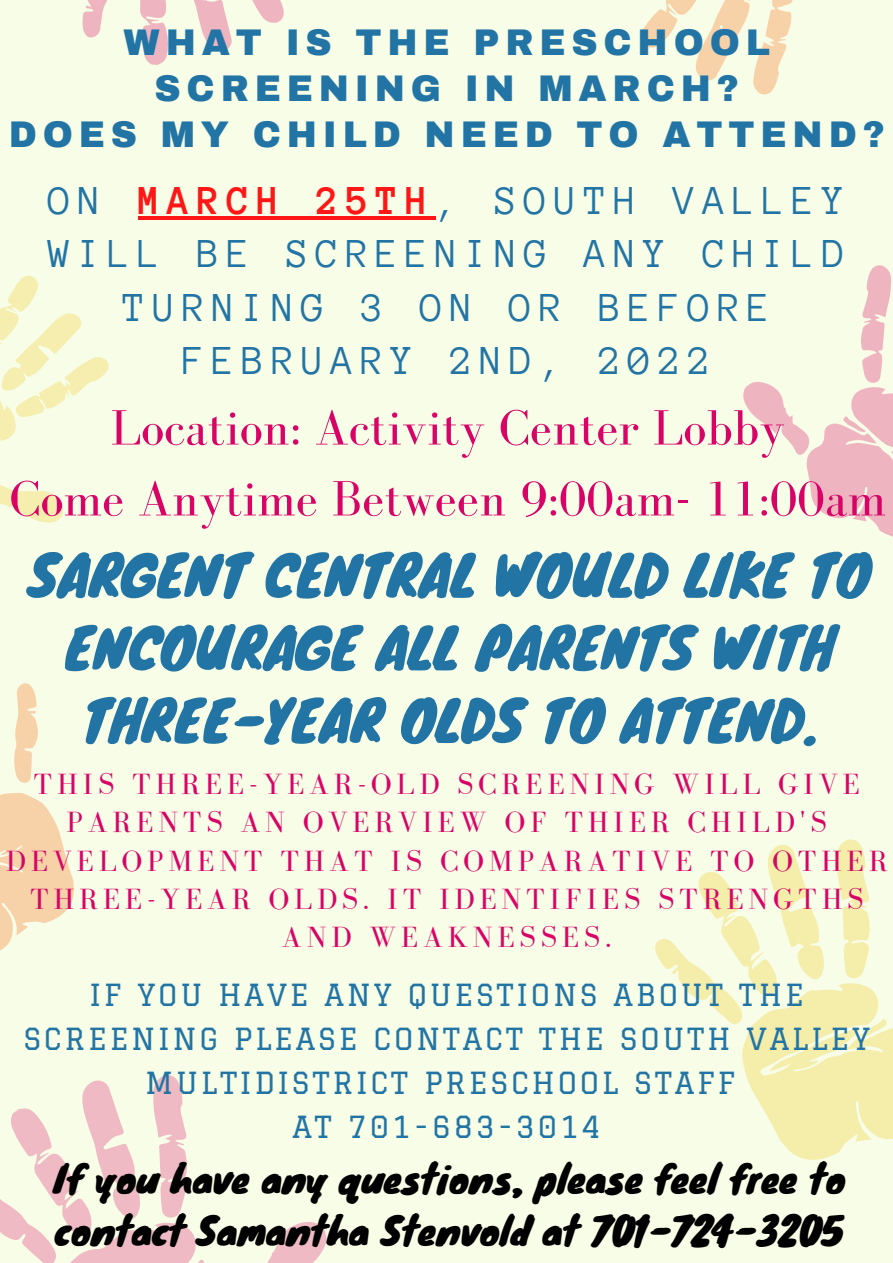
<style>
.page{position:relative;width:893px;height:1263px;background:#f7fde6}
.page>*{position:absolute;margin:0;border:0;box-sizing:border-box;transform-origin:0 0}
.t1{font:54.97px/72.6px "Knewave";color:#2274a5;text-align:center}
.t2{font:51px "Bodoni FLF";color:#d90368}
.t3{font:42.15px/53.5px "Anonymous Pro";letter-spacing:.16em;color:#2274a5;text-align:center}
.t4{font:37.5px/52.3px "Knewave";color:#000}
.t5{font:900 36.3px/46.1px "Archivo";letter-spacing:.16em;color:#2274a5;text-align:center}
.t6{font:30.15px/38.2px "Bodoni FLF";letter-spacing:.16em;color:#d90368;text-align:center}
.t7{font:29.78px/43.9px "Graduate";letter-spacing:.09em;color:#2274a5;text-align:center}
.s1{font-weight:700;color:#ff1616}
</style>
<div class="page">
<svg style="left:0;top:275px;width:109px;height:248px"></svg>
<svg style="left:0;top:1075px;width:327px;height:188px"></svg>
<svg style="left:655px;top:839px;width:238px;height:321px"></svg>
<svg style="left:743px;top:265px;width:150px;height:272px"></svg>
<svg style="left:82px;top:0;width:202px;height:65px"></svg>
<svg style="left:0;top:683px;width:74px;height:268px"></svg>
<svg style="left:640px;top:0;width:153px;height:95px"></svg>
<hr style="left:138px;top:216px;width:297px;height:4px;background:#ff1616">
<p class="t5" style="left:124px;top:19px;width:648px">WHAT IS THE PRESCHOOL<br>SCREENING IN MARCH?</p>
<p class="t5" style="left:9px;top:112px;width:877px">DOES MY CHILD NEED TO ATTEND?</p>
<p class="t3" style="left:49px;top:174px;width:798px">ON <span class="s1">MARCH 25TH</span>, SOUTH VALLEY<br>WILL BE SCREENING ANY CHILD<br>TURNING 3 ON OR BEFORE<br>FEBRUARY 2ND, 2022</p>
<p class="t2" style="left:111px;top:400px;width:675px">Location: Activity Center Lobby</p>
<p class="t2" style="left:9px;top:471px;width:878px">Come Anytime Between 9:00am- 11:00am</p>
<p class="t1" style="left:28px;top:537px;width:844px">SARGENT CENTRAL WOULD LIKE TO<br>ENCOURAGE ALL PARENTS WITH<br>THREE-YEAR OLDS TO ATTEND.</p>
<p class="t6" style="left:6px;top:765px;width:883px">THIS THREE-YEAR-OLD SCREENING WILL GIVE PARENTS AN OVERVIEW OF THIER CHILD'S DEVELOPMENT THAT IS COMPARATIVE TO OTHER THREE-YEAR OLDS. IT IDENTIFIES STRENGTHS AND WEAKNESSES.</p>
<p class="t7" style="left:23px;top:972px;width:848px">IF YOU HAVE ANY QUESTIONS ABOUT THE<br>SCREENING PLEASE CONTACT THE SOUTH VALLEY<br>MULTIDISTRICT PRESCHOOL STAFF</p>
<p class="t7" style="left:292px;top:1104px;width:310px">AT 701-683-3014</p>
<p class="t4" style="left:53px;top:1151px;width:793px">If you have any questions, please feel free to contact Samantha Stenvold at 701-724-3205</p>
</div>
